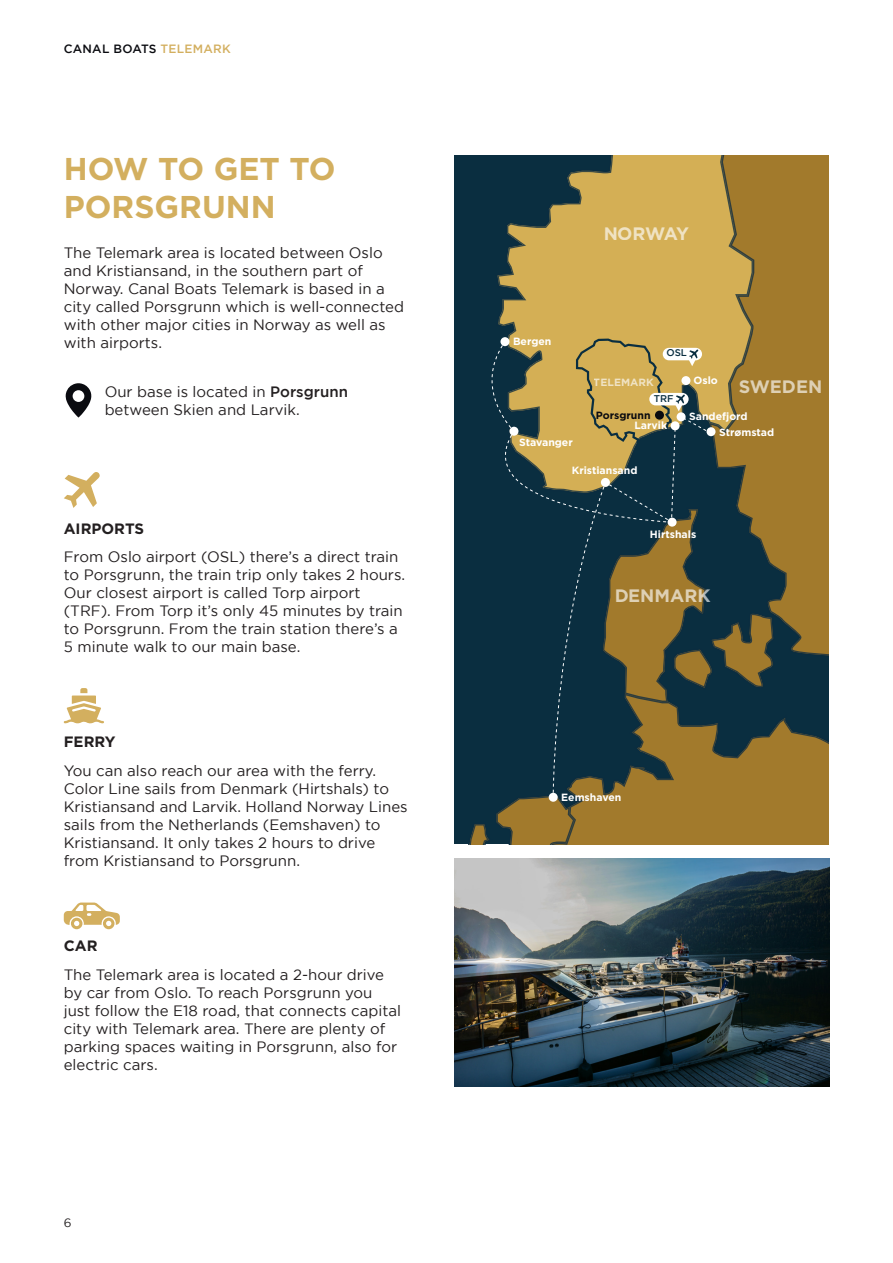
<style>
.page{position:relative;width:893px;height:1263px;background:#fff}
.page>*{position:absolute;margin:0;border:0;box-sizing:border-box;transform-origin:0 0}
.t1{font:700 31.5px/37.8px "Gotham";color:#d3af5f}
.t2{font:700 18px "Gotham";color:#fff}
.t3{font:15px/18px "Gotham";color:#231f20}
.t4{font:700 15px "Gotham";color:#231f20}
.t5{font:500 12px "Gotham";letter-spacing:.02em;color:#0a0b10}
.t6{font:12px "Gotham";color:#231f20}
.t7{font:700 10.5px "Gotham";color:#fff}
.t8{font:700 10.5px "Gotham";color:#0a0b10}
.t9{font:500 9.75px "Gotham";color:#0a2e40}
.s1{color:#d3af5f}
.s2{font-weight:500}
</style>
<div class="page">
<svg style="left:64px;top:472px;width:36px;height:36px"></svg>
<svg style="left:65px;top:383px;width:27px;height:34px"></svg>
<svg style="left:64px;top:688px;width:40px;height:36px"></svg>
<img style="left:454px;top:859px;width:375px;height:227px">
<div style="left:454px;top:155px;width:374px;height:539px;background:#0a2e40"></div>
<svg style="left:497px;top:155px;width:212px;height:184px;background:#af9751"></svg>
<svg style="left:709px;top:155px;width:119px;height:501px;background:#a27d32"></svg>
<svg style="left:775px;top:694px;width:53px;height:150px;background:#7a6631"></svg>
<svg style="left:500px;top:337px;width:9px;height:9px"></svg>
<svg style="left:454px;top:339px;width:321px;height:505px;background:#51563f"></svg>
<svg style="left:64px;top:902px;width:56px;height:27px"></svg>
<p class="t5" style="left:64px;top:41px;width:169px">CANAL BOATS <span class="s1">TELEMARK</span></p>
<p class="t1" style="left:64px;top:150px;width:273px">HOW TO GET TO<br>PORSGRUNN</p>
<p class="t3" style="left:64px;top:243px;width:342px">The Telemark area is located between Oslo and Kristiansand, in the southern part of Norway. Canal Boats Telemark is based in a city called Porsgrunn which is well-connected with other major cities in Norway as well as with airports.</p>
<p class="t3" style="left:105px;top:382px;width:245px">Our base is located in <span class="s2">Porsgrunn </span>between Skien and Larvik.</p>
<p class="t4" style="left:64px;top:520px;width:82px">AIRPORTS</p>
<p class="t3" style="left:64px;top:547px;width:343px">From Oslo airport (OSL) there’s a direct train to Porsgrunn, the train trip only takes 2 hours.</p>
<p class="t3" style="left:64px;top:583px;width:341px">Our closest airport is called Torp airport (TRF). From Torp it’s only 45 minutes by train to Porsgrunn. From the train station there’s a 5 minute walk to our main base.</p>
<p class="t4" style="left:64px;top:733px;width:53px">FERRY</p>
<p class="t3" style="left:64px;top:761px;width:345px">You can also reach our area with the ferry.<br>Color Line sails from Denmark (Hirtshals) to Kristiansand and Larvik. Holland Norway Lines sails from the Netherlands (Eemshaven) to Kristiansand. It only takes 2 hours to drive from Kristiansand to Porsgrunn.</p>
<p class="t4" style="left:64px;top:937px;width:35px">CAR</p>
<p class="t3" style="left:64px;top:966px;width:339px">The Telemark area is located a 2-hour drive by car from Oslo. To reach Porsgrunn you just follow the E18 road, that connects capital city with Telemark area. There are plenty of parking spaces waiting in Porsgrunn, also for electric cars.</p>
<p class="t6" style="left:64px;top:1216px;width:9px">6</p>
<p class="t2" style="left:603px;top:223px;width:87px">NORWAY</p>
<p class="t7" style="left:513px;top:335px;width:40px">Bergen</p>
<p class="t7" style="left:519px;top:436px;width:55px">Stavanger</p>
<p class="t9" style="left:666px;top:347px;width:22px">OSL</p>
<p class="t9" style="left:654px;top:393px;width:21px">TRF</p>
<p class="t7" style="left:694px;top:375px;width:26px">Oslo</p>
<p class="t7" style="left:594px;top:376px;width:62px">TELEMARK</p>
<p class="t2" style="left:739px;top:376px;width:85px">SWEDEN</p>
<p class="t8" style="left:596px;top:409px;width:56px">Porsgrunn</p>
<p class="t7" style="left:634px;top:420px;width:34px">Larvik</p>
<p class="t7" style="left:689px;top:411px;width:60px">Sandefjord</p>
<p class="t7" style="left:719px;top:427px;width:57px">Strømstad</p>
<p class="t7" style="left:572px;top:464px;width:67px">Kristiansand</p>
<p class="t7" style="left:650px;top:528px;width:48px">Hirtshals</p>
<p class="t2" style="left:614px;top:585px;width:98px">DENMARK</p>
<p class="t7" style="left:561px;top:791px;width:62px">Eemshaven</p>
</div>
